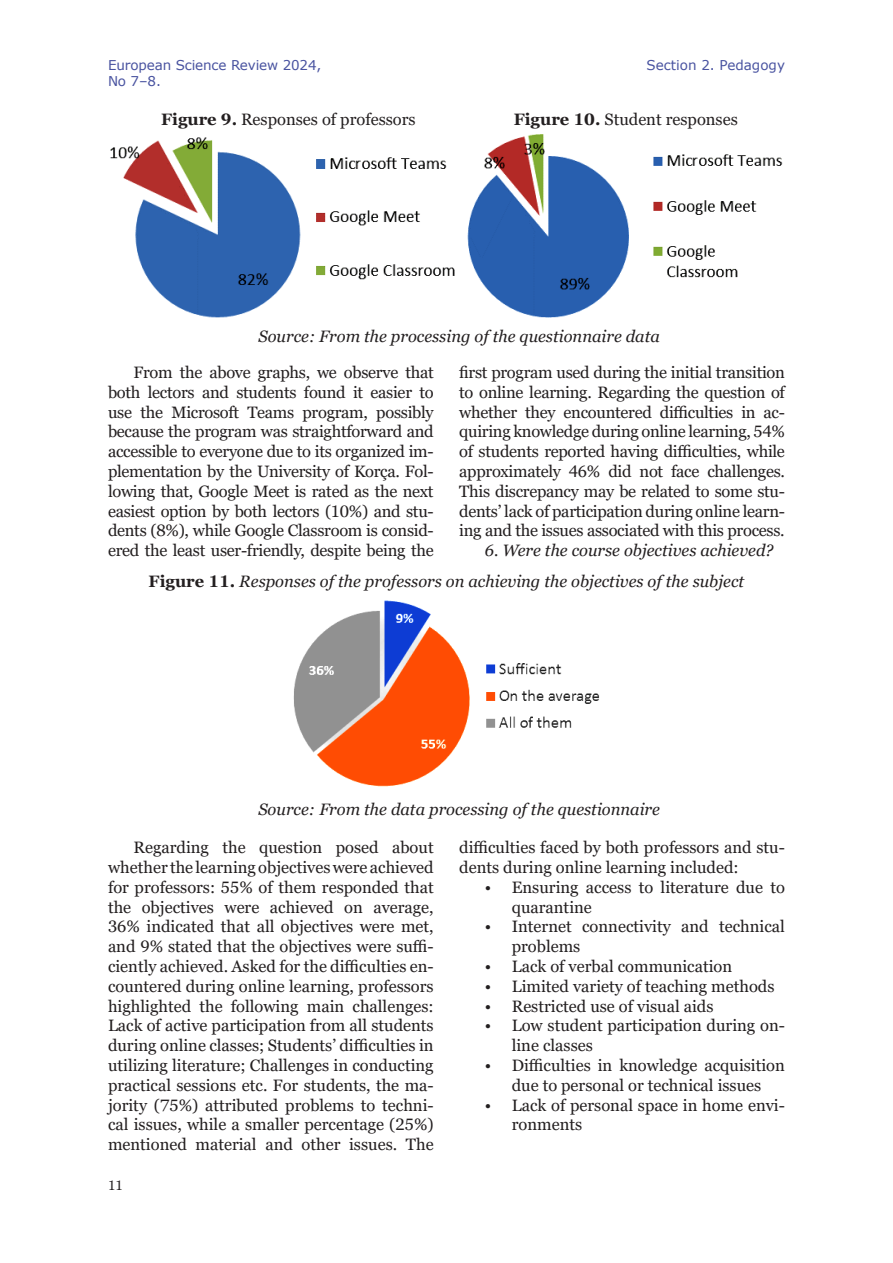
<style>
.page{position:relative;width:893px;height:1263px;background:#fff}
.page>*{position:absolute;margin:0;border:0;box-sizing:border-box;transform-origin:0 0}
.t1{font:16.5px/19.8px "Georgia Pro";color:#231f20}
.t2{font:italic 16.5px/31.2px "Georgia Pro";color:#231f20}
.t3{font:13.5px/16.2px "Verdana";letter-spacing:-.01em;color:#4953a0}
.t4{font:13.5px "Georgia Pro";color:#231f20}
.s1{font-weight:700}
.s2{font-weight:700;font-style:normal}
</style>
<div class="page">
<img style="left:110px;top:137px;width:345px;height:181px">
<img style="left:467px;top:135px;width:316px;height:183px">
<img style="left:293px;top:600px;width:307px;height:187px">
<p class="t3" style="left:108px;top:57px;width:215px">European Science Review 2024,<br>No 7–8.</p>
<p class="t3" style="left:646px;top:57px;width:140px">Section 2. Pedagogy</p>
<p class="t1" style="left:161px;top:110px;width:256px"><span class="s1">Figure 9.</span> Responses of professors</p>
<p class="t1" style="left:514px;top:110px;width:226px"><span class="s1">Figure 10.</span> Student responses</p>
<p class="t2" style="left:258px;top:321px;width:403px">Source: From the processing of the questionnaire data</p>
<p class="t1" style="left:108px;top:363px;width:327px;text-align:justify;text-indent:26px">From the above graphs, we observe that both lectors and students found it easier to use the Microsoft Teams program, possibly because the program was straightforward and accessible to everyone due to its organized im&shy;plementation by the University of Korça. Fol&shy;lowing that, Google Meet is rated as the next easiest option by both lectors (10%) and stu&shy;dents (8%), while Google Classroom is consid&shy;ered the least user-friendly, despite being the</p>
<p class="t1" style="left:459px;top:363px;width:327px;text-align:justify">first program used during the initial transition to online learning. Regarding the question of whether they encountered difficulties in ac&shy;quiring knowledge during online learning, 54% of students reported having difficulties, while approximately 46% did not face challenges.<br>This discrepancy may be related to some stu&shy;dents’ lack of participation during online learn&shy;ing and the issues associated with this process.</p>
<p class="t2" style="left:149px;top:535px;width:626px;text-indent:336px">6. Were the course objectives achieved?<br><span class="s2">Figure 11.</span> Responses of the professors on achieving the objectives of the subject</p>
<p class="t2" style="left:258px;top:794px;width:403px">Source: From the data processing of the questionnaire</p>
<p class="t1" style="left:108px;top:838px;width:327px;text-align:justify;text-indent:26px">Regarding the question posed about whether the learning objectives were achieved for professors: 55% of them responded that the objectives were achieved on average, 36% indicated that all objectives were met, and 9% stated that the objectives were suffi&shy;ciently achieved. Asked for the difficulties en&shy;countered during online learning, professors highlighted the following main challenges:<br>Lack of active participation from all students during online classes; Students’ difficulties in utilizing literature; Challenges in conducting practical sessions etc. For students, the ma&shy;jority (75%) attributed problems to techni&shy;cal issues, while a smaller percentage (25%) mentioned material and other issues. The</p>
<p class="t1" style="left:459px;top:838px;width:327px">difficulties faced by both professors and stu&shy;dents during online learning included:</p>
<p class="t1" style="left:512px;top:878px;width:275px;text-indent:-27px">• Ensuring access to literature due to quarantine</p>
<p class="t1" style="left:512px;top:917px;width:275px;text-indent:-27px">• Internet connectivity and technical problems</p>
<p class="t1" style="left:485px;top:957px;width:249px">• Lack of verbal communication</p>
<p class="t1" style="left:485px;top:977px;width:291px">• Limited variety of teaching methods</p>
<p class="t1" style="left:485px;top:997px;width:230px">• Restricted use of visual aids</p>
<p class="t1" style="left:512px;top:1016px;width:275px;text-indent:-27px">• Low student participation during on&shy;line classes</p>
<p class="t1" style="left:485px;top:1056px;width:302px;text-align:center">• Difficulties in knowledge acquisition due to personal or technical issues</p>
<p class="t1" style="left:512px;top:1096px;width:275px;text-indent:-27px">• Lack of personal space in home envi&shy;ronments</p>
<p class="t4" style="left:108px;top:1178px;width:17px">11</p>
</div>
